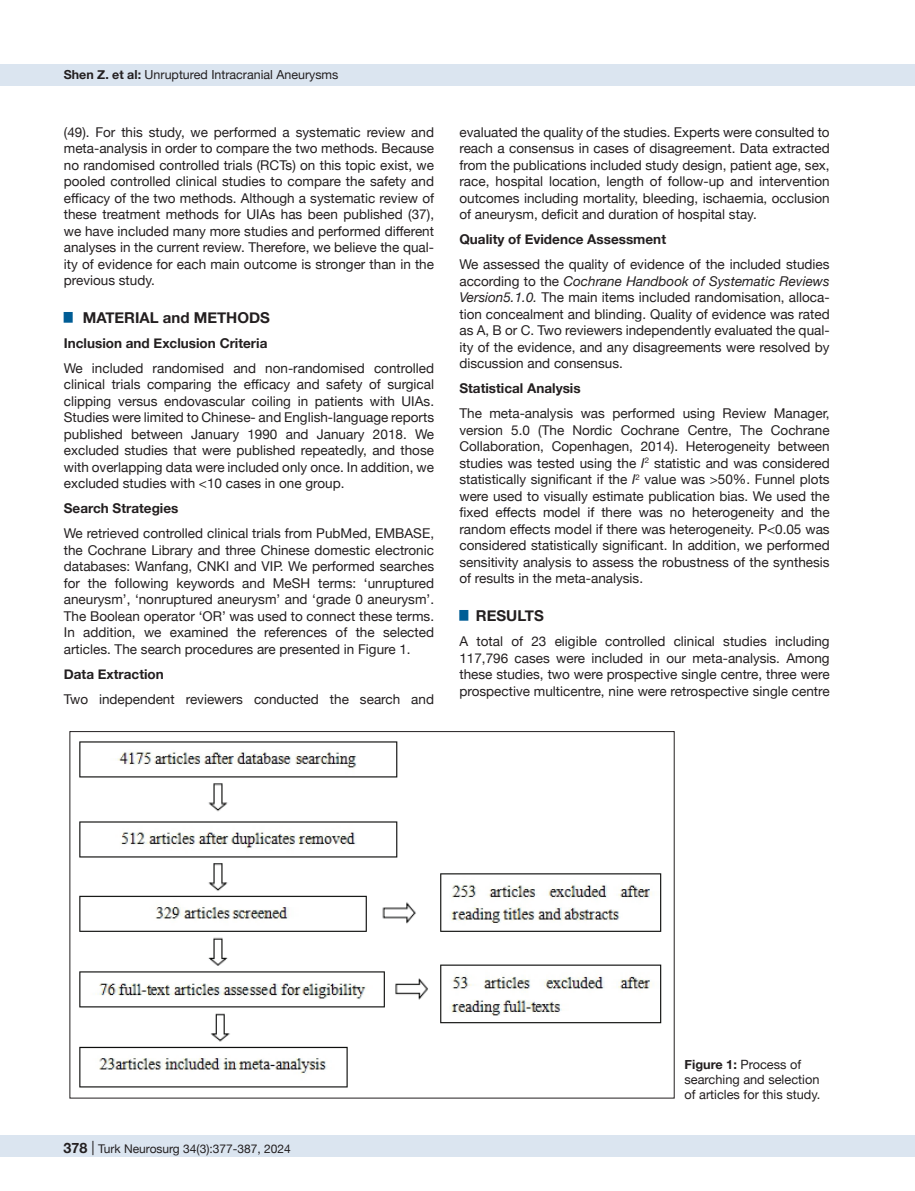
<style>
.page{position:relative;width:915px;height:1191px;background:#fff}
.page>*{position:absolute;margin:0;border:0;box-sizing:border-box;transform-origin:0 0}
.t1{font:700 15px "Helvetica Neue";color:#231f20}
.t2{font:13.5px/16.5px "Helvetica Neue";color:#231f20;text-align:justify}
.t3{font:700 13.5px "Helvetica Neue";color:#231f20}
.t4{font:12.75px/15px "Helvetica Neue";color:#231f20}
.t5{font:12.45px "Helvetica Neue";color:#231f20}
.t6{font:12px "Helvetica Neue";color:#231f20}
.s1{font-weight:700}
.s2{font-style:italic}
.s3{font-weight:700;font-size:14.25px}
.s4{font-size:14.25px}
</style>
<div class="page">
<div style="left:0;top:1135px;width:914px;height:22px;background:#dbe5f0"></div>
<div style="left:0;top:64px;width:914px;height:21px;background:#dbe5f0"></div>
<img style="left:79px;top:741px;width:583px;height:347px">
<p class="t5" style="left:64px;top:66px;width:276px"><span class="s1">Shen Z. et al:</span> Unruptured Intracranial Aneurysms</p>
<p class="t2" style="left:64px;top:124px;width:371px">(49). For this study, we performed a systematic review and meta-analysis in order to compare the two methods. Because no randomised controlled trials (RCTs) on this topic exist, we pooled controlled clinical studies to compare the safety and efficacy of the two methods. Although a systematic review of these treatment methods for UIAs has been published (37), we have included many more studies and performed different analyses in the current review. Therefore, we believe the qual&shy;ity of evidence for each main outcome is stronger than in the previous study.</p>
<p class="t1" style="left:64px;top:306px;width:207px"><sup>█</sup> MATERIAL and METHODS</p>
<p class="t3" style="left:64px;top:332px;width:205px">Inclusion and Exclusion Criteria</p>
<p class="t2" style="left:64px;top:361px;width:371px">We included randomised and non-randomised controlled clinical trials comparing the efficacy and safety of surgical clipping versus endovascular coiling in patients with UIAs.<br>Studies were limited to Chinese- and English-language reports published between January 1990 and January 2018. We excluded studies that were published repeatedly, and those with overlapping data were included only once. In addition, we excluded studies with &lt;10 cases in one group.</p>
<p class="t3" style="left:64px;top:498px;width:116px">Search Strategies</p>
<p class="t2" style="left:64px;top:526px;width:371px">We retrieved controlled clinical trials from PubMed, EMBASE, the Cochrane Library and three Chinese domestic electronic databases: Wanfang, CNKI and VIP. We performed searches for the following keywords and MeSH terms: ‘unruptured aneurysm’, ‘nonruptured aneurysm’ and ‘grade 0 aneurysm’.<br>The Boolean operator ‘OR’ was used to connect these terms.<br>In addition, we examined the references of the selected articles. The search procedures are presented in Figure 1.</p>
<p class="t3" style="left:64px;top:663px;width:101px">Data Extraction</p>
<p class="t2" style="left:64px;top:691px;width:371px">Two independent reviewers conducted the search and</p>
<p class="t2" style="left:459px;top:124px;width:371px">evaluated the quality of the studies. Experts were consulted to reach a consensus in cases of disagreement. Data extracted from the publications included study design, patient age, sex, race, hospital location, length of follow-up and intervention outcomes including mortality, bleeding, ischaemia, occlusion of aneurysm, deficit and duration of hospital stay.</p>
<p class="t3" style="left:459px;top:229px;width:208px">Quality of Evidence Assessment</p>
<p class="t2" style="left:459px;top:257px;width:371px">We assessed the quality of evidence of the included studies according to the <span class="s2">Cochrane Handbook of Systematic Reviews Version5.1.0.</span> The main items included randomisation, alloca&shy;tion concealment and blinding. Quality of evidence was rated as A, B or C. Two reviewers independently evaluated the qual&shy;ity of the evidence, and any disagreements were resolved by discussion and consensus.</p>
<p class="t3" style="left:459px;top:378px;width:123px">Statistical Analysis</p>
<p class="t2" style="left:459px;top:406px;width:371px">The meta-analysis was performed using Review Manager, version 5.0 (The Nordic Cochrane Centre, The Cochrane Collaboration, Copenhagen, 2014). Heterogeneity between studies was tested using the <span class="s2">I</span><sup>2</sup> statistic and was considered statistically significant if the <span class="s2">I</span><sup>2</sup> value was &gt;50%. Funnel plots were used to visually estimate publication bias. We used the fixed effects model if there was no heterogeneity and the random effects model if there was heterogeneity. P&lt;0.05 was considered statistically significant. In addition, we performed sensitivity analysis to assess the robustness of the synthesis of results in the meta-analysis.</p>
<p class="t1" style="left:459px;top:604px;width:86px"><sup>█</sup> RESULTS</p>
<p class="t2" style="left:459px;top:634px;width:371px">A total of 23 eligible controlled clinical studies including 117,796 cases were included in our meta-analysis. Among these studies, two were prospective single centre, three were prospective multicentre, nine were retrospective single centre</p>
<p class="t6" style="left:64px;top:1140px;width:229px"><span class="s3">378</span> <span class="s4">|</span> Turk Neurosurg 34(3):377-387, 2024</p>
<p class="t4" style="left:684px;top:1058px;width:137px"><span class="s1">Figure 1:</span> Process of searching and selection of articles for this study.</p>
</div>
